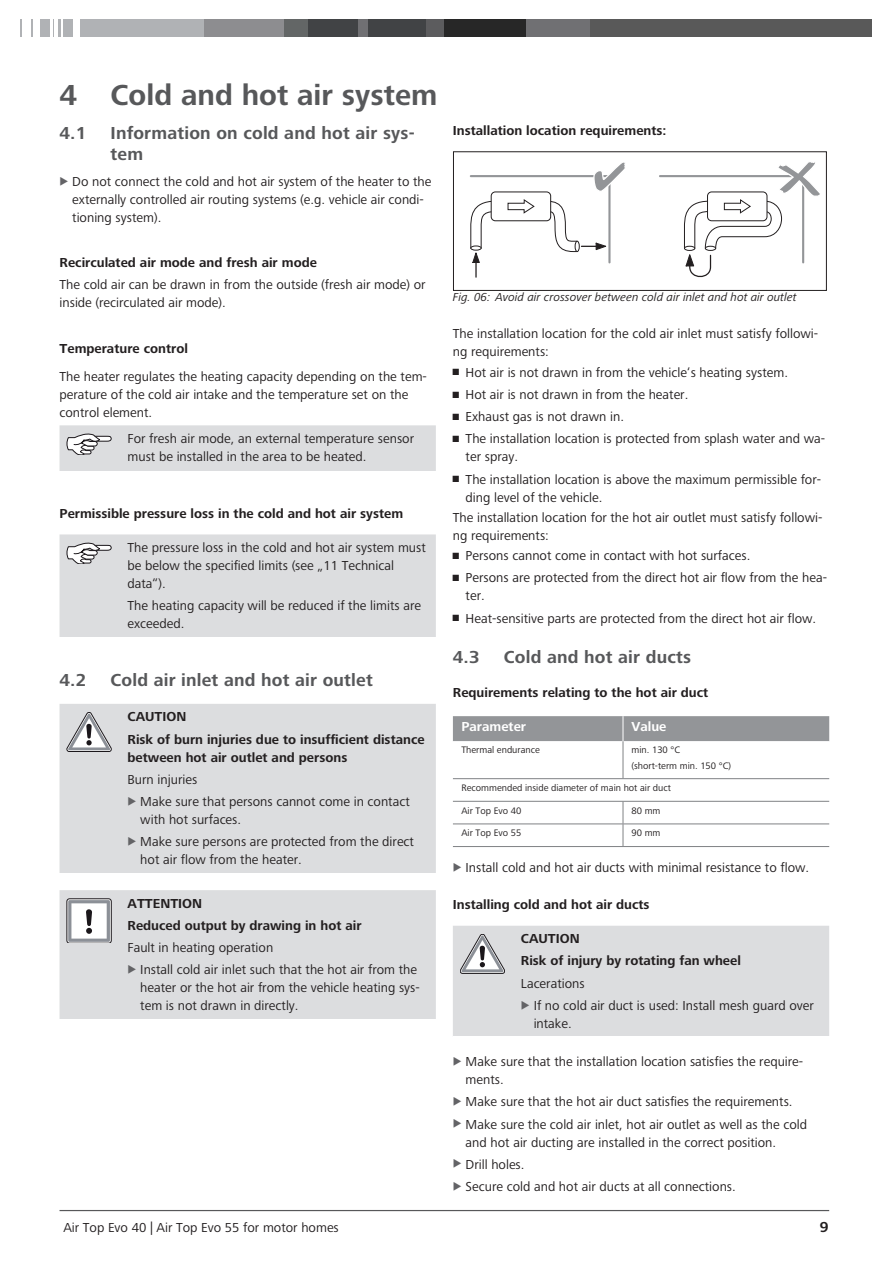
<style>
.page{position:relative;width:893px;height:1263px;background:#fff}
.page>*{position:absolute;margin:0;border:0;box-sizing:border-box;transform-origin:0 0}
.t1{font:700 30px "Frutiger Next LTW1 G";color:#57585a}
.t2{font:700 18px/21px "Frutiger Next LTW1 G";letter-spacing:.01em;color:#57585a}
.t3{font:700 15px "Frutiger Next LTW1 G";color:#231f20}
.t4{font:13.5px/18px "Frutiger Next LTW1 G";color:#231f20}
.t5{font:700 13.5px/22.2px "Frutiger Next LTW1 G";color:#231f20}
.t6{font:700 13.5px "Frutiger Next LTW1 G";color:#fff}
.t7{font:italic 12px "Frutiger Next LTW1 G";color:#231f20}
.t8{font:9.75px/15px "Frutiger Next LTW1 G";color:#231f20}
.s1{font-family:"Arial Narrow"}
</style>
<div class="page">
<div style="left:21px;top:20px;width:183px;height:17px;background:#b0b2b5"></div>
<div style="left:204px;top:20px;width:80px;height:17px;background:#8d8d90"></div>
<div style="left:284px;top:20px;width:24px;height:17px;background:#636666"></div>
<div style="left:308px;top:20px;width:50px;height:17px;background:#414345"></div>
<div style="left:358px;top:20px;width:10px;height:17px;background:#707073"></div>
<div style="left:368px;top:20px;width:58px;height:17px;background:#414345"></div>
<div style="left:426px;top:20px;width:18px;height:17px;background:#5c5c5e"></div>
<div style="left:444px;top:20px;width:82px;height:17px;background:#272727"></div>
<div style="left:526px;top:20px;width:64px;height:17px;background:#707073"></div>
<div style="left:590px;top:20px;width:282px;height:17px;background:#595959"></div>
<div style="left:22px;top:17px;width:6px;height:21px;background:#fff"></div>
<hr style="left:28px;top:17px;width:3px;height:21px;background:#fff">
<div style="left:33px;top:17px;width:6px;height:21px;background:#fff"></div>
<hr style="left:50px;top:17px;width:3px;height:21px;background:#fff">
<hr style="left:54px;top:17px;width:3px;height:21px;background:#fff">
<svg style="left:61px;top:20px;width:1px;height:17px"></svg>
<div style="left:74px;top:17px;width:6px;height:21px;background:#fff"></div>
<hr style="left:60px;top:1210px;width:769px;height:1px;background:#57585a">
<div style="left:453px;top:151px;width:373px;height:139px;border:1px solid #231f20"></div>
<hr style="left:471px;top:175px;width:137px;height:2px;background:#939598">
<hr style="left:608px;top:176px;width:2px;height:86px;background:#939598">
<svg style="left:593px;top:162px;width:32px;height:30px"></svg>
<hr style="left:660px;top:175px;width:142px;height:2px;background:#939598">
<div style="left:491px;top:191px;width:60px;height:30px;border:1px solid #231f20;border-radius:4px"></div>
<svg style="left:470px;top:199px;width:137px;height:78px"></svg>
<svg style="left:684px;top:162px;width:136px;height:116px"></svg>
<svg style="left:453px;top:716px;width:376px;height:130px"></svg>
<hr style="left:453px;top:846px;width:170px;height:1px;background:#808285">
<hr style="left:623px;top:846px;width:206px;height:1px;background:#808285">
<div style="left:60px;top:425px;width:376px;height:46px;background:#dcdddf"></div>
<div style="left:60px;top:534px;width:376px;height:103px;background:#dcdddf"></div>
<div style="left:60px;top:704px;width:376px;height:169px;background:#dcdddf"></div>
<svg style="left:67px;top:712px;width:44px;height:39px"></svg>
<div style="left:60px;top:890px;width:376px;height:129px;background:#dcdddf"></div>
<svg style="left:67px;top:899px;width:44px;height:43px"></svg>
<svg style="left:128px;top:796px;width:8px;height:9px"></svg>
<svg style="left:128px;top:836px;width:8px;height:9px"></svg>
<svg style="left:128px;top:965px;width:8px;height:8px"></svg>
<div style="left:453px;top:926px;width:376px;height:110px;background:#dcdddf"></div>
<h1 class="t1" style="left:60px;top:78px;width:379px">4 Cold and hot air system</h1>
<h2 class="t2" style="left:60px;top:123px;width:28px">4.1</h2>
<h2 class="t2" style="left:111px;top:123px;width:306px">Information on cold and hot air sys&shy;tem</h2>
<p class="t4" style="left:72px;top:173px;width:361px">Do not connect the cold and hot air system of the heater to the externally controlled air routing systems (e.g. vehicle air condi&shy;tioning system).</p>
<p class="t5" style="left:60px;top:252px;width:259px">Recirculated air mode and fresh air mode</p>
<p class="t4" style="left:60px;top:276px;width:368px">The cold air can be drawn in from the outside (fresh air mode) or inside (recirculated air mode).</p>
<p class="t5" style="left:60px;top:337px;width:130px">Temperature control</p>
<p class="t4" style="left:60px;top:368px;width:369px">The heater regulates the heating capacity depending on the tem&shy;perature of the cold air intake and the temperature set on the control element.</p>
<p class="t4" style="left:128px;top:430px;width:288px">For fresh air mode, an external temperature sensor must be installed in the area to be heated.</p>
<p class="t5" style="left:60px;top:503px;width:345px">Permissible pressure loss in the cold and hot air system</p>
<p class="t4" style="left:128px;top:539px;width:300px">The pressure loss in the cold and hot air system must be below the specified limits (see „11 Technical data“).</p>
<p class="t4" style="left:128px;top:597px;width:295px">The heating capacity will be reduced if the limits are exceeded.</p>
<h2 class="t2" style="left:60px;top:670px;width:28px">4.2</h2>
<h2 class="t2" style="left:111px;top:670px;width:264px">Cold air inlet and hot air outlet</h2>
<p class="t5" style="left:128px;top:706px;width:299px;text-indent:39px">on<br>Risk of burn injuries due to insufficient distance</p>
<p class="t5" style="left:128px;top:746px;width:221px">between hot air outlet and persons</p>
<p class="t4" style="left:140px;top:769px;width:271px;line-height:22.2px;text-indent:-13px">Burn injuries<br>Make sure that persons cannot come in contact</p>
<p class="t4" style="left:140px;top:809px;width:275px;line-height:22.2px">with hot surfaces.<br>Make sure persons are protected from the direct</p>
<p class="t4" style="left:140px;top:851px;width:163px">hot air flow from the heater.</p>
<p class="t5" style="left:128px;top:892px;width:236px">Attention<br>Reduced output by drawing in hot air</p>
<p class="t4" style="left:140px;top:937px;width:278px;line-height:22.2px;text-indent:-13px">Fault in heating operation<br>Install cold air inlet such that the hot air from the</p>
<p class="t4" style="left:140px;top:979px;width:281px">heater or the hot air from the vehicle heating sys&shy;tem is not drawn in directly.</p>
<p class="t5" style="left:128px;top:706px;width:17px">Cauti</p>
<p class="t5" style="left:453px;top:119px;width:215px">Installation location requirements:</p>
<p class="t7" style="left:453px;top:291px;width:345px">Fig. 06: Avoid air crossover between cold air inlet and hot air outlet</p>
<p class="t4" style="left:453px;top:325px;width:367px">The installation location for the cold air inlet must satisfy followi&shy;ng requirements:</p>
<p class="t4" style="left:453px;top:363px;width:337px"><span class="s1">■</span> Hot air is not drawn in from the vehicle‘s heating system.</p>
<p class="t4" style="left:453px;top:386px;width:237px"><span class="s1">■</span> Hot air is not drawn in from the heater.</p>
<p class="t4" style="left:453px;top:408px;width:173px"><span class="s1">■</span> Exhaust gas is not drawn in.</p>
<p class="t4" style="left:466px;top:430px;width:361px;text-indent:-13px"><span class="s1">■</span> The installation location is protected from splash water and wa&shy;ter spray.</p>
<p class="t4" style="left:466px;top:470px;width:357px;text-indent:-13px"><span class="s1">■</span> The installation location is above the maximum permissible for&shy;ding level of the vehicle.</p>
<p class="t4" style="left:453px;top:509px;width:371px">The installation location for the hot air outlet must satisfy followi&shy;ng requirements:</p>
<p class="t4" style="left:453px;top:547px;width:299px"><span class="s1">■</span> Persons cannot come in contact with hot surfaces.</p>
<p class="t4" style="left:466px;top:569px;width:363px;text-indent:-13px"><span class="s1">■</span> Persons are protected from the direct hot air flow from the hea&shy;ter.</p>
<p class="t4" style="left:453px;top:609px;width:365px"><span class="s1">■</span> Heat-sensitive parts are protected from the direct hot air flow.</p>
<h2 class="t2" style="left:453px;top:647px;width:28px">4.3</h2>
<h2 class="t2" style="left:504px;top:647px;width:189px">Cold and hot air ducts</h2>
<p class="t5" style="left:453px;top:681px;width:257px">Requirements relating to the hot air duct</p>
<p class="t6" style="left:461px;top:719px;width:66px">Parameter</p>
<p class="t6" style="left:631px;top:719px;width:36px">Value</p>
<p class="t8" style="left:461px;top:743px;width:80px">Thermal endurance</p>
<p class="t8" style="left:631px;top:743px;width:101px">min. 130 °C<br>(short-term min. 150 °C)</p>
<p class="t8" style="left:461px;top:781px;width:211px">Recommended inside diameter of main hot air duct</p>
<p class="t8" style="left:461px;top:803px;width:61px">Air Top Evo 40</p>
<p class="t8" style="left:631px;top:803px;width:31px">80 mm</p>
<p class="t8" style="left:461px;top:826px;width:61px">Air Top Evo 55</p>
<p class="t8" style="left:631px;top:826px;width:31px">90 mm</p>
<p class="t4" style="left:466px;top:859px;width:345px">Install cold and hot air ducts with minimal resistance to flow.</p>
<p class="t5" style="left:453px;top:894px;width:198px">Installing cold and hot air ducts</p>
<p class="t5" style="left:521px;top:928px;width:17px">Cauti</p>
<p class="t5" style="left:521px;top:928px;width:222px;text-indent:39px">on<br>Risk of injury by rotating fan wheel</p>
<p class="t4" style="left:534px;top:972px;width:282px;line-height:22.2px;text-indent:-13px">Lacerations<br>If no cold air duct is used: Install mesh guard over</p>
<p class="t4" style="left:534px;top:1015px;width:40px">intake.</p>
<p class="t4" style="left:466px;top:1053px;width:339px">Make sure that the installation location satisfies the require&shy;ments.</p>
<p class="t4" style="left:466px;top:1091px;width:343px;line-height:22.2px">Make sure that the hot air duct satisfies the requirements.<br>Make sure the cold air inlet, hot air outlet as well as the cold</p>
<p class="t4" style="left:466px;top:1131px;width:312px;line-height:22.2px">and hot air ducting are installed in the correct position.<br>Drill holes.<br>Secure cold and hot air ducts at all connections.</p>
<p class="t4" style="left:63px;top:1218px;width:277px">Air Top Evo 40 | Air Top Evo 55 for motor homes</p>
<p class="t3" style="left:820px;top:1218px;width:10px">9</p>
</div>
